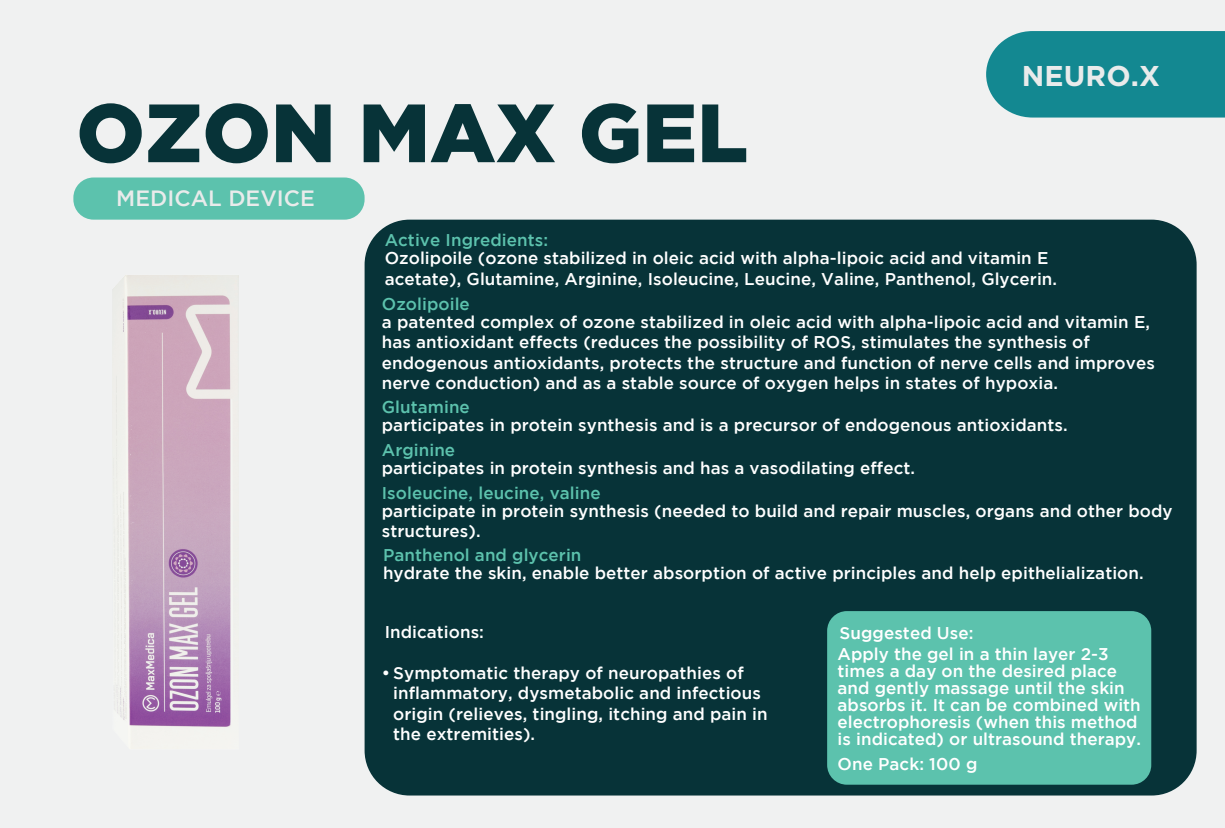
<style>
.page{position:relative;width:1225px;height:828px;background:#f0f1f1}
.page>*{position:absolute;margin:0;border:0;box-sizing:border-box;transform-origin:0 0}
.t1{font:900 82.4px "Gotham";color:#073338}
.t2{font:700 28.6px "Gotham";letter-spacing:.005em;color:#e9ebeb}
.t3{font:500 22px "Gotham";color:#e9ebeb}
.t4{font:500 17px/20.4px "Gotham";letter-spacing:.005em;color:#fff}
.t5{font:500 17px "Gotham";letter-spacing:.005em;color:#5cc2ad}
</style>
<div class="page">
<div style="left:73px;top:177px;width:291px;height:43px;background:#5cc2ad;border-radius:20px"></div>
<div style="left:986px;top:31px;width:239px;height:87px;background:#138891"></div>
<div style="left:364px;top:220px;width:832px;height:575px;background:#073338;border-radius:45px"></div>
<div style="left:827px;top:611px;width:324px;height:173px;background:#5cc2ad;border-radius:20px"></div>
<img style="left:113px;top:263px;width:253px;height:498px">
<h1 class="t1" style="left:76px;top:85px;width:673px">OZON MAX GEL</h1>
<p class="t3" style="left:116px;top:186px;width:200px">MEDICAL DEVICE</p>
<h2 class="t2" style="left:1022px;top:59px;width:140px">NEURO.X</h2>
<p class="t5" style="left:385px;top:230px;width:165px">Active Ingredients:</p>
<p class="t4" style="left:385px;top:248px;width:674px">Ozolipoile (ozone stabilized in oleic acid with alpha-lipoic acid and vitamin E acetate), Glutamine, Arginine, Isoleucine, Leucine, Valine, Panthenol, Glycerin.</p>
<p class="t5" style="left:382px;top:294px;width:89px">Ozolipoile</p>
<p class="t4" style="left:382px;top:311px;width:774px">a patented complex of ozone stabilized in oleic acid with alpha-lipoic acid and vitamin E, has antioxidant effects (reduces the possibility of ROS, stimulates the synthesis of endogenous antioxidants, protects the structure and function of nerve cells and improves nerve conduction) and as a stable source of oxygen helps in states of hypoxia.</p>
<p class="t5" style="left:382px;top:397px;width:89px">Glutamine</p>
<p class="t4" style="left:382px;top:414px;width:687px">participates in protein synthesis and is a precursor of endogenous antioxidants.</p>
<p class="t5" style="left:382px;top:440px;width:75px">Arginine</p>
<p class="t4" style="left:382px;top:457px;width:535px">participates in protein synthesis and has a vasodilating effect.</p>
<p class="t5" style="left:382px;top:483px;width:220px">Isoleucine, leucine, valine</p>
<p class="t4" style="left:382px;top:500px;width:792px">participate in protein synthesis (needed to build and repair muscles, organs and other body structures).</p>
<p class="t5" style="left:383px;top:545px;width:200px">Panthenol and glycerin</p>
<p class="t4" style="left:383px;top:563px;width:762px">hydrate the skin, enable better absorption of active principles and help epithelialization.</p>
<p class="t4" style="left:385px;top:621px;width:101px">Indications:</p>
<p class="t4" style="left:393px;top:662px;width:376px;text-indent:-11px">• Symptomatic therapy of neuropathies of inflammatory, dysmetabolic and infectious origin (relieves, tingling, itching and pain in the extremities).</p>
<p class="t4" style="left:839px;top:622px;width:135px">Suggested Use:</p>
<p class="t4" style="left:837px;top:645px;width:305px;line-height:17px">Apply the gel in a thin layer 2-3 times a day on the desired place and gently massage until the skin absorbs it. It can be combined with electrophoresis (when this method is indicated) or ultrasound therapy.</p>
<p class="t4" style="left:837px;top:753px;width:141px">One Pack: 100 g</p>
</div>
